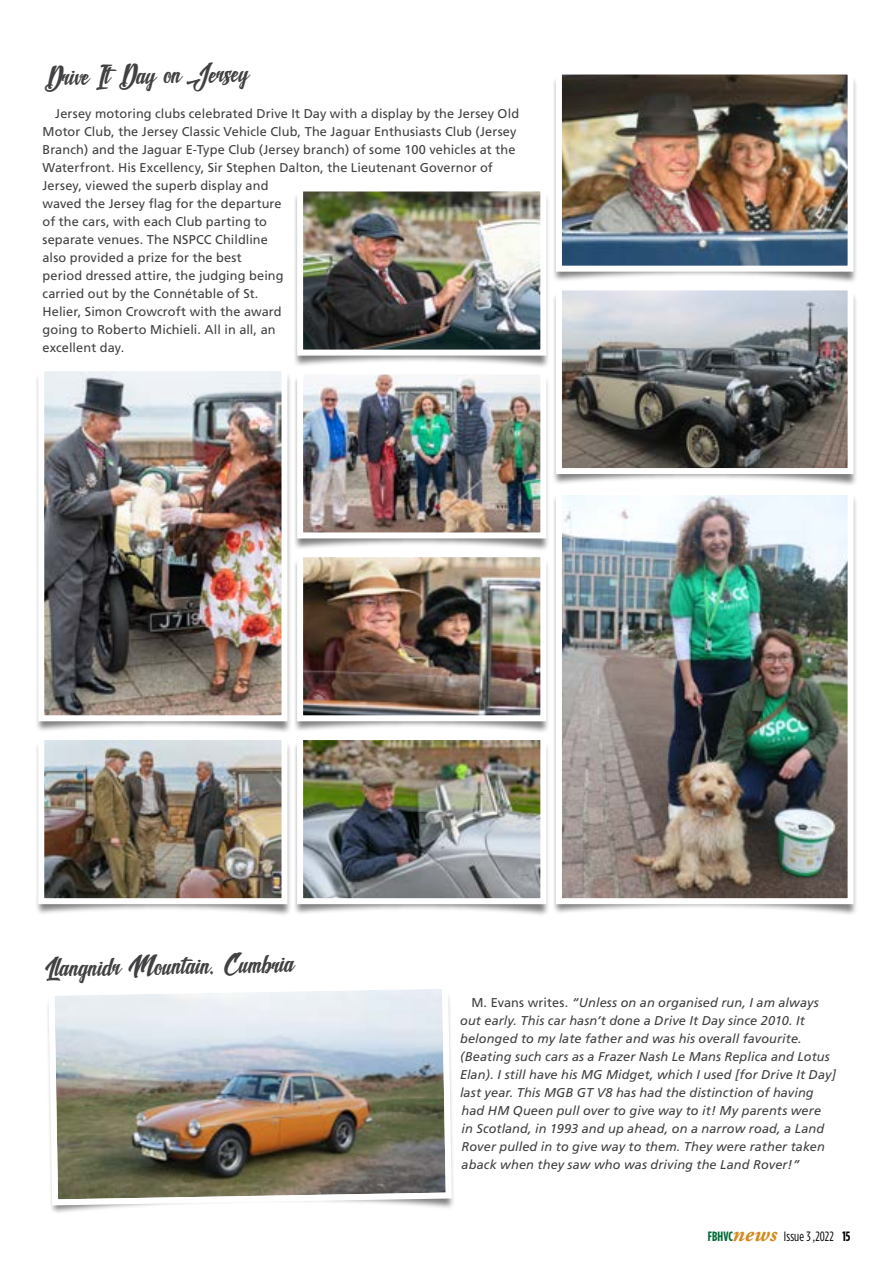
<style>
.page{position:relative;width:893px;height:1263px;background:#fff}
.page>*{position:absolute;margin:0;border:0;box-sizing:border-box;transform-origin:0 0}
.t1{font:24px "Newshinescript";color:#414042}
.t2{font:13.5px "Gotham Condensed";letter-spacing:.01em;color:#000}
.t3{font:12.75px/18px "Frutiger";letter-spacing:.01em;color:#414042}
.t4{font:italic 12.75px/18px "Frutiger";letter-spacing:.01em;color:#414042}
.s1{font-style:normal}
.s2{font-weight:700;color:#036936}
.s3{font-family:"Adobe Garamond Pro";font-weight:700;font-style:italic;font-size:22.5px;color:#d4891c}
.s4{font-weight:700}
</style>
<div class="page">
<div style="left:553px;top:76px;width:304px;height:209px;background:#000;opacity:.5"></div>
<img style="left:553px;top:74px;width:304px;height:201px">
<img style="left:47px;top:989px;width:406px;height:224px">
<div style="left:553px;top:292px;width:304px;height:195px;background:#000;opacity:.5"></div>
<svg style="left:553px;top:281px;width:304px;height:196px;background:#8c8d8c"></svg>
<div style="left:553px;top:494px;width:304px;height:422px;background:#000;opacity:.5"></div>
<img style="left:553px;top:484px;width:304px;height:423px">
<div style="left:35px;top:372px;width:256px;height:362px;background:#000;opacity:.5"></div>
<img style="left:35px;top:371px;width:255px;height:353px">
<div style="left:294px;top:558px;width:256px;height:176px;background:#000;opacity:.5"></div>
<img style="left:294px;top:557px;width:255px;height:167px">
<div style="left:294px;top:375px;width:256px;height:176px;background:#000;opacity:.5"></div>
<img style="left:294px;top:374px;width:255px;height:167px">
<div style="left:35px;top:741px;width:256px;height:176px;background:#000;opacity:.5"></div>
<div style="left:294px;top:193px;width:256px;height:175px;background:#000;opacity:.5"></div>
<img style="left:294px;top:191px;width:255px;height:168px">
<div style="left:294px;top:741px;width:256px;height:176px;background:#000;opacity:.5"></div>
<img style="left:35px;top:731px;width:514px;height:176px">
<h1 class="t1" style="left:43px;top:61px;width:206px;rotate:-1deg">Drive It Day on Jersey</h1>
<p class="t3" style="left:43px;top:104px;width:478px;text-indent:13px">Jersey motoring clubs celebrated Drive It Day with a display by the Jersey Old Motor Club, the Jersey Classic Vehicle Club, The Jaguar Enthusiasts Club (Jersey Branch) and the Jaguar E-Type Club (Jersey branch) of some 100 vehicles at the Waterfront. His Excellency, Sir Stephen Dalton, the Lieutenant Governor of Jersey, viewed the superb display and<br>waved the Jersey flag for the departure<br>of the cars, with each Club parting to<br>separate venues. The NSPCC Childline<br>also provided a prize for the best<br>period dressed attire, the judging being<br>carried out by the Connétable of St.<br>Helier, Simon Crowcroft with the award<br>going to Roberto Michieli. All in all, an<br>excellent day.</p>
<h1 class="t1" style="left:45px;top:952px;width:250px;rotate:-1deg">Llangnidr Mountain, Cumbria</h1>
<p class="t4" style="left:460px;top:993px;width:377px;text-indent:11px"><span class="s1">M. Evans writes.</span> “Unless on an organised run, I am always out early. This car hasn’t done a Drive It Day since 2010. It belonged to my late father and was his overall favourite. (Beating such cars as a Frazer Nash Le Mans Replica and Lotus Elan). I still have his MG Midget, which I used [for Drive It Day] last year. This MGB GT V8 has had the distinction of having had HM Queen pull over to give way to it! My parents were<br>in Scotland, in 1993 and up ahead, on a narrow road, a Land Rover pulled in to give way to them. They were rather taken aback when they saw who was driving the Land Rover!”</p>
<p class="t2" style="left:708px;top:1228px;width:144px"><span class="s2">FBHVC</span><span class="s3">news</span> Issue 3 ,2022 <span class="s4">15</span></p>
</div>
